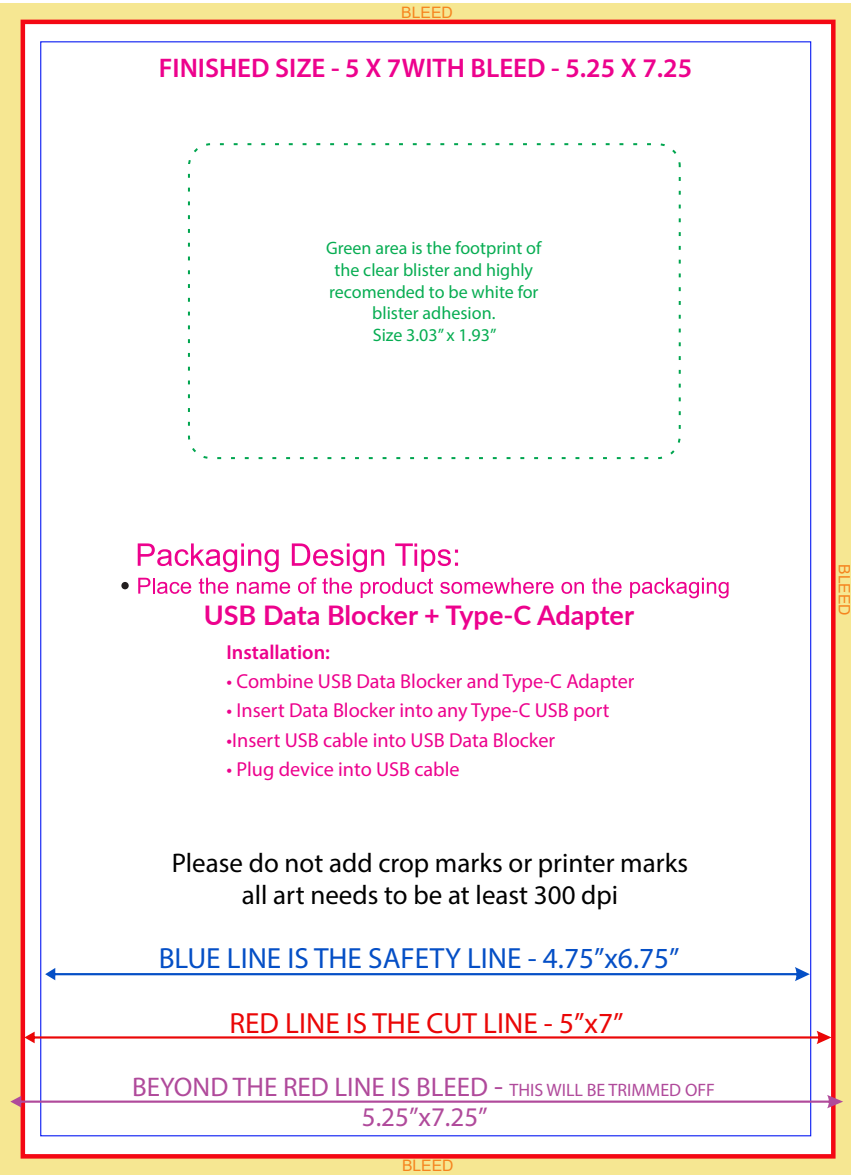
<style>
.page{position:relative;width:851px;height:1175px;background:#fff}
.page>*{position:absolute;margin:0;border:0;box-sizing:border-box;transform-origin:0 0}
.t1{font:29.25px "Myriad Pro";color:#054fc6}
.t2{font:29.25px "Myriad Pro";color:#ea0606}
.t3{font:27px/32.4px "Myriad Pro";color:#000;text-align:center}
.t4{font:27px/29.2px "Myriad Pro";color:#b04a9b;text-align:center}
.t5{font:600 27px "Myriad Pro";color:#ed028d}
.t6{font:700 27px "Lato";color:#ed028d}
.t7{font:20.25px "Myriad Pro";color:#ed028d}
.t8{font:600 20.25px "Myriad Pro";color:#ed028d}
.t9{font:18px/21.6px "Myriad Pro";color:#07ad52;text-align:center}
.t10{font:15.75px "Arial";color:#f5851f}
.s1{font-size:29.25px}
.s2{font-size:18px}
</style>
<div class="page">
<div style="left:0;top:3px;width:850px;height:1171px;background:#f6e792"></div>
<div style="left:21px;top:20px;width:814px;height:1138px;background:#fff;border:4px solid #f40814"></div>
<div style="left:40px;top:41px;width:771px;height:1095px;background:#fff;border:1px solid #0a1cf2"></div>
<svg style="left:45px;top:967px;width:764px;height:14px"></svg>
<svg style="left:24px;top:1030px;width:807px;height:14px"></svg>
<svg style="left:10px;top:1095px;width:833px;height:13px"></svg>
<div style="left:188px;top:143px;width:492px;height:316px;border:2px dashed #00a54f;border-radius:22px"></div>
<svg style="left:138px;top:543px;width:415px;height:55px"></svg>
<svg style="left:561px;top:582px;width:23px;height:12px"></svg>
<svg style="left:592px;top:577px;width:29px;height:17px"></svg>
<svg style="left:630px;top:577px;width:98px;height:21px"></svg>
<div style="left:121px;top:582px;width:8px;height:7px;border:2px solid #231f20;border-radius:3px"></div>
<p class="t10" style="left:401px;top:1px;width:53px">BLEED</p>
<h2 class="t5" style="left:159px;top:51px;width:535px">FINISHED SIZE - 5 X 7 WITH BLEED - 5.25 X 7.25</h2>
<p class="t9" style="left:326px;top:237px;width:216px">Green area is the footprint of the clear blister and highly recomended to be white for blister adhesion.<br>Size 3.03” x 1.93”</p>
<h2 class="t6" style="left:204px;top:595px;width:432px">USB Data Blocker + Type-C Adapter</h2>
<p class="t8" style="left:226px;top:639px;width:105px">Installation:</p>
<p class="t7" style="left:226px;top:669px;width:409px">• Combine USB Data Blocker and Type-C Adapter</p>
<p class="t7" style="left:226px;top:698px;width:384px">• Insert Data Blocker into any Type-C USB port</p>
<p class="t7" style="left:226px;top:727px;width:330px">•Insert USB cable into USB Data Blocker</p>
<p class="t7" style="left:226px;top:756px;width:235px">• Plug device into USB cable</p>
<h2 class="t3" style="left:172px;top:846px;width:518px">Please do not add crop marks or printer marks all art needs to be at least 300 dpi</h2>
<h1 class="t1" style="left:159px;top:940px;width:522px">BLUE LINE IS THE SAFETY LINE - 4.75”x6.75”</h1>
<h1 class="t2" style="left:229px;top:1005px;width:395px">RED LINE IS THE CUT LINE - 5”x7”</h1>
<h2 class="t4" style="left:132px;top:1072px;width:584px">BEYOND THE RED LINE IS BLEED <span class="s1">-</span> <span class="s2">THIS WILL BE TRIMMED OFF<br></span>5.25”x7.25”</h2>
<p class="t10" style="left:402px;top:1154px;width:53px">BLEED</p>
<p class="t10" style="left:855px;top:564px;width:53px;rotate:90deg">BLEED</p>
</div>
